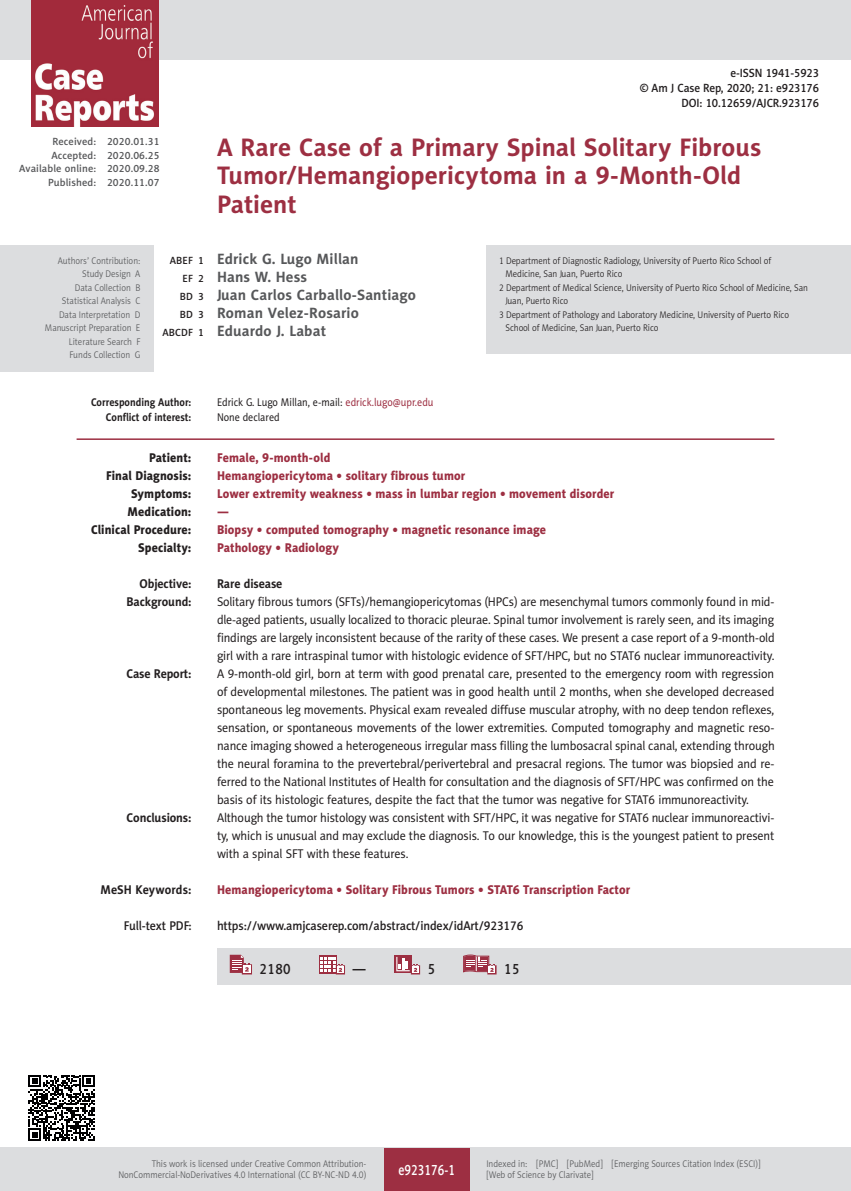
<style>
.page{position:relative;width:851px;height:1191px;background:#fff}
.page>*{position:absolute;margin:0;border:0;box-sizing:border-box;transform-origin:0 0}
.AJCR_Tytul{font:700 25.5px/28.5px "Naomi Sans EFN";color:#9d2f42}
.AJCR_Autorzy{font:700 15px "Naomi Sans EFN";letter-spacing:.01em;color:#57585a}
.AJCR_e-PAGINA{font:15px "Naomi Sans EFN Medium";color:#fff;scale:.8 1}
.AJCR_dane{font:15px "Naomi Sans EFN Medium";letter-spacing:.03em;color:#231f20;scale:.9 1}
.AJCR_Summary_body{font:12.75px/18px "Naomi Sans EFN";letter-spacing:-.01em;color:#231f20;text-align:justify;scale:.95 1}
.AJCR_keywords{font:12.75px "Naomi Sans EFN Heavy";letter-spacing:.005em;color:#9d2f42;scale:.95 1}
.AJCR_keywords-2{font:12.75px "Naomi Sans EFN Heavy";letter-spacing:.005em;color:#231f20;scale:.95 1}
.AJCR_full_text_pdf{font:12.75px "Naomi Sans EFN Medium";letter-spacing:-.01em;color:#231f20;scale:.95 1}
.AJCR_Summary_body-2{font:700 12.75px "Naomi Sans EFN";letter-spacing:-.01em;color:#231f20;scale:.95 1}
.AJCR_keywords-3{font:700 12.75px "Naomi Sans EFN";letter-spacing:.005em;color:#231f20;scale:.95 1}
.AJCR_full_text_pdf-2{font:12px "Naomi Sans EFN Medium";letter-spacing:-.01em;color:#231f20;scale:.95 1}
.AJCR_Adres{font:11.25px "Naomi Sans EFN";color:#231f20;scale:.9 1}
.AJCR_Adres-2{font:700 11.25px "Naomi Sans EFN";color:#231f20;scale:.9 1}
.t1{font:10.5px "Naomi Sans EFN Medium";letter-spacing:.01em;color:#57585a}
.t2{font:9.75px/11.2px "Naomi Sans EFN Light";color:#57585a;scale:.9 1}
.AJCR_Afiliacja{font:9.75px/13.5px "Naomi Sans EFN Light";color:#231f20;scale:.9 1}
.s1{font-family:"Naomi Sans EFN Medium";font-weight:400;font-size:10.5px;color:#231f20}
.s2{color:#9d2f42}
</style>
<div class="page">
<div style="left:217px;top:948px;width:633px;height:36px;background:#dcdddf"></div>
<svg style="left:230px;top:954px;width:22px;height:20px"></svg>
<div style="left:319px;top:955px;width:17px;height:18px;background:#9d2f42"></div>
<svg style="left:320px;top:956px;width:25px;height:18px"></svg>
<div style="left:394px;top:955px;width:18px;height:18px;background:#9d2f42"></div>
<svg style="left:396px;top:957px;width:24px;height:17px"></svg>
<svg style="left:463px;top:954px;width:33px;height:20px"></svg>
<hr style="left:77px;top:438px;width:697px;height:2px;background:#9d2f42">
<div style="left:0;top:246px;width:153px;height:126px;background:#dcdddf"></div>
<div style="left:486px;top:246px;width:364px;height:108px;background:#dcdddf"></div>
<svg style="left:28px;top:1075px;width:67px;height:66px"></svg>
<div style="left:0;top:0;width:850px;height:60px;background:#dcdddf"></div>
<img style="left:32px;top:0;width:127px;height:127px">
<div style="left:0;top:1148px;width:850px;height:43px;background:#dcdddf"></div>
<div style="left:384px;top:1147px;width:85px;height:43px;background:#9d2f42"></div>
<p class="AJCR_full_text_pdf-2" style="left:730px;top:66px;width:95px">e-ISSN 1941-5923</p>
<p class="AJCR_full_text_pdf-2" style="left:639px;top:81px;width:190px">© Am J Case Rep, 2020; 21: e923176</p>
<p class="AJCR_full_text_pdf-2" style="left:681px;top:96px;width:146px">DOI: 10.12659/AJCR.923176</p>
<p class="AJCR_Tytul" style="left:217px;top:133px;width:546px">A Rare Case of a Primary Spinal Solitary Fibrous<br>Tumor/Hemangiopericytoma in a 9-Month-Old<br>Patient</p>
<p class="AJCR_Autorzy" style="left:170px;top:250px;width:190px"><span class="s1">ABEF 1</span> Edrick G. Lugo Millan</p>
<p class="AJCR_Autorzy" style="left:182px;top:268px;width:126px"><span class="s1">EF 2</span> Hans W. Hess</p>
<p class="AJCR_Autorzy" style="left:180px;top:286px;width:238px"><span class="s1">BD 3</span> Juan Carlos Carballo-Santiago</p>
<p class="AJCR_Autorzy" style="left:180px;top:304px;width:181px"><span class="s1">BD 3</span> Roman Velez-Rosario</p>
<p class="AJCR_Autorzy" style="left:162px;top:322px;width:165px"><span class="s1">ABCDF 1</span> Eduardo J. Labat</p>
<p class="t1" style="left:52px;top:136px;width:109px">Received: 2020.01.31</p>
<p class="t1" style="left:51px;top:149px;width:110px">Accepted: 2020.06.25</p>
<p class="t1" style="left:19px;top:163px;width:142px">Available online: 2020.09.28</p>
<p class="t1" style="left:48px;top:176px;width:113px">Published: 2020.11.07</p>
<p class="t2" style="left:58px;top:255px;width:93px">Authors’ Contribution:</p>
<p class="t2" style="left:82px;top:268px;width:66px">Study Design A</p>
<p class="t2" style="left:75px;top:282px;width:74px">Data Collection B</p>
<p class="t2" style="left:62px;top:295px;width:89px">Statistical Analysis C</p>
<p class="t2" style="left:59px;top:309px;width:92px">Data Interpretation D</p>
<p class="t2" style="left:45px;top:322px;width:107px">Manuscript Preparation E</p>
<p class="t2" style="left:69px;top:336px;width:81px">Literature Search F</p>
<p class="t2" style="left:69px;top:349px;width:80px">Funds Collection G</p>
<p class="AJCR_Afiliacja" style="left:505px;top:254px;width:297px;text-indent:-6px">1 Department of Diagnostic Radiology, University of Puerto Rico School of<br>Medicine, San Juan, Puerto Rico</p>
<p class="AJCR_Afiliacja" style="left:505px;top:281px;width:338px;text-indent:-6px">2 Department of Medical Science, University of Puerto Rico School of Medicine, San<br>Juan, Puerto Rico</p>
<p class="AJCR_Afiliacja" style="left:505px;top:308px;width:316px;text-indent:-6px">3 Department of Pathology and Laboratory Medicine, University of Puerto Rico<br>School of Medicine, San Juan, Puerto Rico</p>
<p class="AJCR_Adres-2" style="left:91px;top:395px;width:113px">Corresponding Author:</p>
<p class="AJCR_Adres" style="left:217px;top:395px;width:242px">Edrick G. Lugo Millan, e-mail: <span class="s2">edrick.lugo@upr.edu</span></p>
<p class="AJCR_Adres-2" style="left:106px;top:411px;width:97px">Conflict of interest:</p>
<p class="AJCR_Adres" style="left:217px;top:411px;width:71px">None declared</p>
<p class="AJCR_keywords-2" style="left:149px;top:450px;width:46px">Patient:</p>
<p class="AJCR_keywords" style="left:217px;top:450px;width:121px">Female, 9-month-old</p>
<p class="AJCR_keywords-2" style="left:106px;top:468px;width:91px">Final Diagnosis:</p>
<p class="AJCR_keywords" style="left:217px;top:468px;width:263px">Hemangiopericytoma • solitary fibrous tumor</p>
<p class="AJCR_keywords-2" style="left:131px;top:486px;width:65px">Symptoms:</p>
<p class="AJCR_keywords" style="left:217px;top:486px;width:419px">Lower extremity weakness • mass in lumbar region • movement disorder</p>
<p class="AJCR_keywords-2" style="left:128px;top:504px;width:69px">Medication:</p>
<p class="AJCR_keywords" style="left:217px;top:504px;width:14px">—</p>
<p class="AJCR_keywords-2" style="left:91px;top:522px;width:107px">Clinical Procedure:</p>
<p class="AJCR_keywords" style="left:217px;top:522px;width:348px">Biopsy • computed tomography • magnetic resonance image</p>
<p class="AJCR_keywords-2" style="left:138px;top:540px;width:58px">Specialty:</p>
<p class="AJCR_keywords" style="left:217px;top:540px;width:130px">Pathology • Radiology</p>
<p class="AJCR_Summary_body-2" style="left:139px;top:576px;width:56px">Objective:</p>
<p class="AJCR_Summary_body-2" style="left:217px;top:576px;width:70px">Rare disease</p>
<p class="AJCR_Summary_body-2" style="left:126px;top:594px;width:70px">Background:</p>
<p class="AJCR_Summary_body" style="left:217px;top:593px;width:588px">Solitary fibrous tumors (SFTs)/hemangiopericytomas (HPCs) are mesenchymal tumors commonly found in mid&shy;dle-aged patients, usually localized to thoracic pleurae. Spinal tumor involvement is rarely seen, and its imaging findings are largely inconsistent because of the rarity of these cases. We present a case report of a 9-month-old girl with a rare intraspinal tumor with histologic evidence of SFT/HPC, but no STAT6 nuclear immunoreactivity.</p>
<p class="AJCR_Summary_body-2" style="left:126px;top:666px;width:70px">Case Report:</p>
<p class="AJCR_Summary_body" style="left:217px;top:665px;width:588px">A 9-month-old girl, born at term with good prenatal care, presented to the emergency room with regression of developmental milestones. The patient was in good health until 2 months, when she developed decreased spontaneous leg movements. Physical exam revealed diffuse muscular atrophy, with no deep tendon reflexes, sensation, or spontaneous movements of the lower extremities. Computed tomography and magnetic reso&shy;nance imaging showed a heterogeneous irregular mass filling the lumbosacral spinal canal, extending through the neural foramina to the prevertebral/perivertebral and presacral regions. The tumor was biopsied and re&shy;ferred to the National Institutes of Health for consultation and the diagnosis of SFT/HPC was confirmed on the basis of its histologic features, despite the fact that the tumor was negative for STAT6 immunoreactivity.</p>
<p class="AJCR_Summary_body-2" style="left:127px;top:810px;width:70px">Conclusions:</p>
<p class="AJCR_Summary_body" style="left:217px;top:809px;width:588px">Although the tumor histology was consistent with SFT/HPC, it was negative for STAT6 nuclear immunoreactivi&shy;ty, which is unusual and may exclude the diagnosis. To our knowledge, this is the youngest patient to present with a spinal SFT with these features.</p>
<p class="AJCR_keywords-3" style="left:100px;top:882px;width:97px">MeSH Keywords:</p>
<p class="AJCR_keywords" style="left:217px;top:882px;width:436px">Hemangiopericytoma • Solitary Fibrous Tumors • STAT6 Transcription Factor</p>
<p class="AJCR_full_text_pdf" style="left:124px;top:918px;width:73px">Full-text PDF:</p>
<p class="AJCR_full_text_pdf" style="left:217px;top:918px;width:324px">https://www.amjcaserep.com/abstract/index/idArt/923176</p>
<p class="AJCR_dane" style="left:259px;top:960px;width:36px">2180</p>
<p class="AJCR_dane" style="left:352px;top:960px;width:16px">—</p>
<p class="AJCR_dane" style="left:427px;top:960px;width:10px">5</p>
<p class="AJCR_dane" style="left:504px;top:960px;width:19px">15</p>
<p class="t2" style="left:118px;top:1158px;width:277px;text-align:right">This work is licensed under Creative Common Attribution-<br>NonCommercial-NoDerivatives 4.0 International (CC BY-NC-ND 4.0)</p>
<p class="AJCR_e-PAGINA" style="left:398px;top:1160px;width:72px">e923176-1</p>
<p class="t2" style="left:486px;top:1158px;width:306px">Indexed in: [PMC] [PubMed] [Emerging Sources Citation Index (ESCI)] [Web of Science by Clarivate]</p>
</div>
